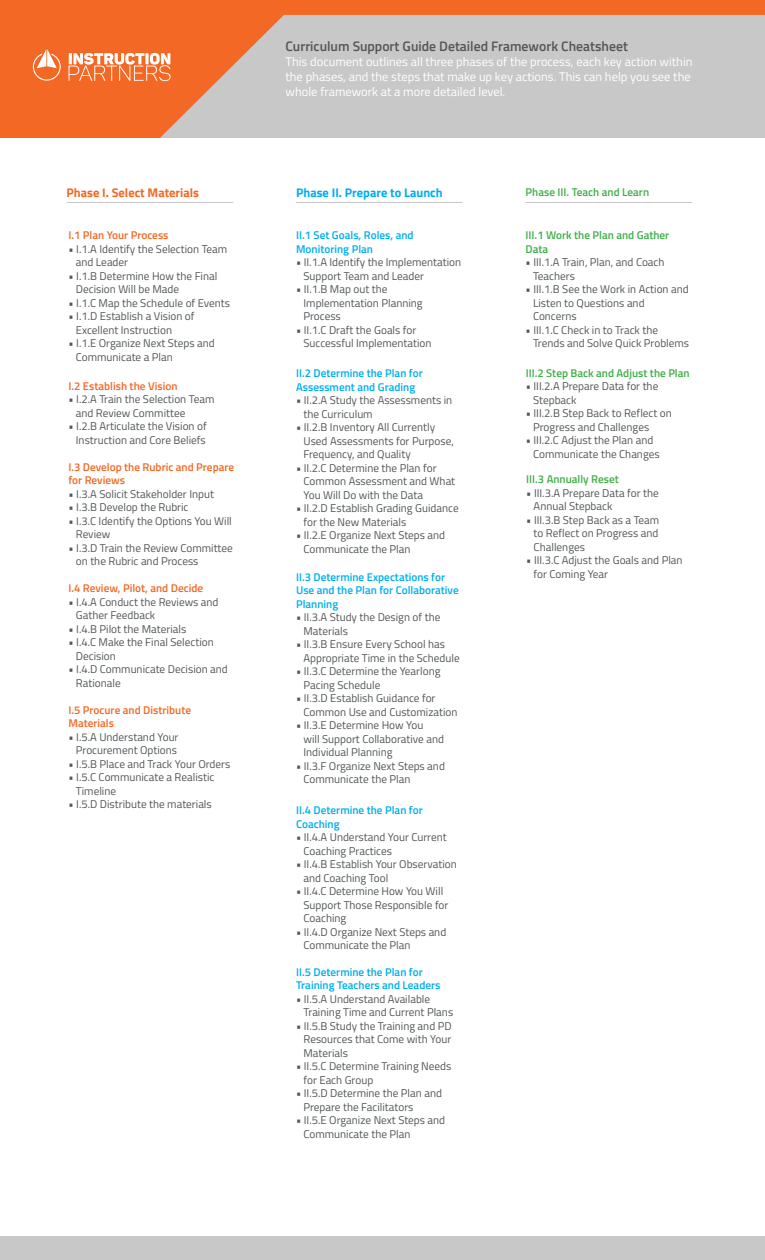
<style>
.page{position:relative;width:765px;height:1260px;background:#fff}
.page>*{position:absolute;margin:0;border:0;box-sizing:border-box;transform-origin:0 0}
.t1{font:600 13.75px "Titillium Web";color:#525658}
.t2{font:12.5px/15px "Titillium Web";color:#fff}
.t3{font:700 12.5px "Titillium Web";color:#00aeef}
.t4{font:700 12.5px "Titillium Web";color:#f36824}
.t5{font:11.25px "Titillium Web";color:#525658}
.t6{font:600 11.25px/13.5px "Titillium Web";color:#00aeef}
.t7{font:600 11.25px/13.5px "Titillium Web";color:#f36824}
.t8{font:600 11.25px/13.5px "Titillium Web";color:#40ae49}
</style>
<div class="page">
<div style="left:1px;top:0;width:764px;height:138px;background:#f36824"></div>
<svg style="left:160px;top:15px;width:605px;height:123px;background:#ccbeb8"></svg>
<svg style="left:33px;top:49px;width:28px;height:32px"></svg>
<svg style="left:69px;top:53px;width:102px;height:28px"></svg>
<hr style="left:67px;top:202px;width:166px;height:1px;background:#c8c8c9">
<hr style="left:296px;top:202px;width:167px;height:1px;background:#c8c8c9">
<hr style="left:526px;top:202px;width:166px;height:1px;background:#c8c8c9">
<div style="left:1px;top:1237px;width:764px;height:23px;background:#c8c8c9"></div>
<p class="t4" style="left:67px;top:183px;width:134px">Phase I. Select Materials</p>
<p class="t7" style="left:68px;top:228px;width:102px">I.1 Plan Your Process</p>
<p class="t5" style="left:68px;top:241px;width:160px">• I.1.A Identify the Selection Team</p>
<p class="t5" style="left:76px;top:254px;width:54px">and Leader</p>
<p class="t5" style="left:68px;top:268px;width:150px">• I.1.B Determine How the Final</p>
<p class="t5" style="left:76px;top:281px;width:105px">Decision Will be Made</p>
<p class="t5" style="left:68px;top:295px;width:163px">• I.1.C Map the Schedule of Events</p>
<p class="t5" style="left:68px;top:308px;width:128px">• I.1.D Establish a Vision of</p>
<p class="t5" style="left:76px;top:322px;width:98px">Excellent Instruction</p>
<p class="t5" style="left:68px;top:335px;width:148px">• I.1.E Organize Next Steps and</p>
<p class="t5" style="left:76px;top:349px;width:98px">Communicate a Plan</p>
<p class="t7" style="left:68px;top:379px;width:111px">I.2 Establish the Vision</p>
<p class="t5" style="left:68px;top:391px;width:147px">• I.2.A Train the Selection Team</p>
<p class="t5" style="left:76px;top:405px;width:111px">and Review Committee</p>
<p class="t5" style="left:68px;top:418px;width:140px">• I.2.B Articulate the Vision of</p>
<p class="t5" style="left:76px;top:432px;width:131px">Instruction and Core Beliefs</p>
<p class="t7" style="left:68px;top:459px;width:167px">I.3 Develop the Rubric and Prepare for Reviews</p>
<p class="t5" style="left:68px;top:485px;width:147px">• I.3.A Solicit Stakeholder Input</p>
<p class="t5" style="left:68px;top:499px;width:122px">• I.3.B Develop the Rubric</p>
<p class="t5" style="left:68px;top:512px;width:165px">• I.3.C Identify the Options You Will</p>
<p class="t5" style="left:76px;top:526px;width:36px">Review</p>
<p class="t5" style="left:68px;top:539px;width:166px">• I.3.D Train the Review Committee</p>
<p class="t5" style="left:76px;top:553px;width:124px">on the Rubric and Process</p>
<p class="t7" style="left:68px;top:581px;width:136px">I.4 Review, Pilot, and Decide</p>
<p class="t5" style="left:68px;top:593px;width:152px">• I.4.A Conduct the Reviews and</p>
<p class="t5" style="left:76px;top:607px;width:81px">Gather Feedback</p>
<p class="t5" style="left:68px;top:620px;width:119px">• I.4.B Pilot the Materials</p>
<p class="t5" style="left:68px;top:634px;width:147px">• I.4.C Make the Final Selection</p>
<p class="t5" style="left:76px;top:647px;width:41px">Decision</p>
<p class="t5" style="left:68px;top:661px;width:161px">• I.4.D Communicate Decision and</p>
<p class="t5" style="left:76px;top:674px;width:46px">Rationale</p>
<p class="t7" style="left:68px;top:702px;width:124px">I.5 Procure and Distribute<br>Materials</p>
<p class="t5" style="left:68px;top:729px;width:112px">• I.5.A Understand Your</p>
<p class="t5" style="left:76px;top:742px;width:103px">Procurement Options</p>
<p class="t5" style="left:68px;top:756px;width:163px">• I.5.B Place and Track Your Orders</p>
<p class="t5" style="left:68px;top:769px;width:147px">• I.5.C Communicate a Realistic</p>
<p class="t5" style="left:76px;top:783px;width:42px">Timeline</p>
<p class="t5" style="left:68px;top:796px;width:145px">• I.5.D Distribute the materials</p>
<p class="t1" style="left:286px;top:36px;width:344px">Curriculum Support Guide Detailed Framework Cheatsheet</p>
<p class="t2" style="left:286px;top:53px;width:408px">This document outlines all three phases of the process, each key action within the phases, and the steps that make up key actions. This can help you see the whole framework at a more detailed level.</p>
<p class="t3" style="left:296px;top:183px;width:148px">Phase II. Prepare to Launch</p>
<p class="t6" style="left:296px;top:228px;width:119px">II.1 Set Goals, Roles, and<br>Monitoring Plan</p>
<p class="t5" style="left:296px;top:254px;width:167px">• II.1.A Identify the Implementation</p>
<p class="t5" style="left:304px;top:268px;width:122px">Support Team and Leader</p>
<p class="t5" style="left:296px;top:281px;width:93px">• II.1.B Map out the</p>
<p class="t5" style="left:304px;top:295px;width:121px">Implementation Planning</p>
<p class="t5" style="left:304px;top:308px;width:39px">Process</p>
<p class="t5" style="left:296px;top:322px;width:122px">• II.1.C Draft the Goals for</p>
<p class="t5" style="left:304px;top:335px;width:130px">Successful Implementation</p>
<p class="t6" style="left:296px;top:366px;width:128px">II.2 Determine the Plan for<br>Assessment and Grading</p>
<p class="t5" style="left:296px;top:392px;width:158px">• II.2.A Study the Assessments in</p>
<p class="t5" style="left:304px;top:406px;width:71px">the Curriculum</p>
<p class="t5" style="left:296px;top:419px;width:141px">• II.2.B Inventory All Currently</p>
<p class="t5" style="left:304px;top:433px;width:152px">Used Assessments for Purpose,</p>
<p class="t5" style="left:304px;top:446px;width:109px">Frequency, and Quality</p>
<p class="t5" style="left:296px;top:460px;width:142px">• II.2.C Determine the Plan for</p>
<p class="t5" style="left:304px;top:473px;width:153px">Common Assessment and What</p>
<p class="t5" style="left:304px;top:487px;width:121px">You Will Do with the Data</p>
<p class="t5" style="left:296px;top:500px;width:164px">• II.2.D Establish Grading Guidance</p>
<p class="t5" style="left:304px;top:514px;width:104px">for the New Materials</p>
<p class="t5" style="left:296px;top:527px;width:151px">• II.2.E Organize Next Steps and</p>
<p class="t5" style="left:304px;top:541px;width:108px">Communicate the Plan</p>
<p class="t6" style="left:296px;top:570px;width:164px">II.3 Determine Expectations for<br>Use and the Plan for Collaborative<br>Planning</p>
<p class="t5" style="left:296px;top:609px;width:146px">• II.3.A Study the Design of the</p>
<p class="t5" style="left:304px;top:623px;width:46px">Materials</p>
<p class="t5" style="left:296px;top:636px;width:151px">• II.3.B Ensure Every School has</p>
<p class="t5" style="left:304px;top:650px;width:158px">Appropriate Time in the Schedule</p>
<p class="t5" style="left:296px;top:663px;width:146px">• II.3.C Determine the Yearlong</p>
<p class="t5" style="left:304px;top:677px;width:78px">Pacing Schedule</p>
<p class="t5" style="left:296px;top:690px;width:141px">• II.3.D Establish Guidance for</p>
<p class="t5" style="left:304px;top:704px;width:156px">Common Use and Customization</p>
<p class="t5" style="left:296px;top:717px;width:129px">• II.3.E Determine How You</p>
<p class="t5" style="left:304px;top:731px;width:142px">will Support Collaborative and</p>
<p class="t5" style="left:304px;top:744px;width:91px">Individual Planning</p>
<p class="t5" style="left:296px;top:758px;width:150px">• II.3.F Organize Next Steps and</p>
<p class="t5" style="left:304px;top:771px;width:108px">Communicate the Plan</p>
<p class="t6" style="left:296px;top:803px;width:128px">II.4 Determine the Plan for<br>Coaching</p>
<p class="t5" style="left:296px;top:829px;width:152px">• II.4.A Understand Your Current</p>
<p class="t5" style="left:304px;top:843px;width:90px">Coaching Practices</p>
<p class="t5" style="left:296px;top:856px;width:162px">• II.4.B Establish Your Observation</p>
<p class="t5" style="left:304px;top:870px;width:86px">and Coaching Tool</p>
<p class="t5" style="left:296px;top:883px;width:149px">• II.4.C Determine How You Will</p>
<p class="t5" style="left:304px;top:897px;width:146px">Support Those Responsible for</p>
<p class="t5" style="left:304px;top:910px;width:44px">Coaching</p>
<p class="t5" style="left:296px;top:924px;width:152px">• II.4.D Organize Next Steps and</p>
<p class="t5" style="left:304px;top:937px;width:108px">Communicate the Plan</p>
<p class="t6" style="left:296px;top:965px;width:146px">II.5 Determine the Plan for<br>Training Teachers and Leaders</p>
<p class="t5" style="left:296px;top:991px;width:136px">• II.5.A Understand Available</p>
<p class="t5" style="left:304px;top:1004px;width:151px">Training Time and Current Plans</p>
<p class="t5" style="left:296px;top:1018px;width:157px">• II.5.B Study the Training and PD</p>
<p class="t5" style="left:304px;top:1031px;width:149px">Resources that Come with Your</p>
<p class="t5" style="left:304px;top:1045px;width:46px">Materials</p>
<p class="t5" style="left:296px;top:1058px;width:157px">• II.5.C Determine Training Needs</p>
<p class="t5" style="left:304px;top:1072px;width:71px">for Each Group</p>
<p class="t5" style="left:296px;top:1085px;width:147px">• II.5.D Determine the Plan and</p>
<p class="t5" style="left:304px;top:1099px;width:111px">Prepare the Facilitators</p>
<p class="t5" style="left:296px;top:1112px;width:151px">• II.5.E Organize Next Steps and</p>
<p class="t5" style="left:304px;top:1126px;width:108px">Communicate the Plan</p>
<p class="t8" style="left:526px;top:185px;width:125px">Phase III. Teach and Learn</p>
<p class="t8" style="left:526px;top:228px;width:145px">III.1 Work the Plan and Gather<br>Data</p>
<p class="t5" style="left:526px;top:254px;width:140px">• III.1.A Train, Plan, and Coach</p>
<p class="t5" style="left:533px;top:268px;width:43px">Teachers</p>
<p class="t5" style="left:526px;top:281px;width:165px">• III.1.B See the Work in Action and</p>
<p class="t5" style="left:533px;top:295px;width:113px">Listen to Questions and</p>
<p class="t5" style="left:533px;top:308px;width:45px">Concerns</p>
<p class="t5" style="left:526px;top:322px;width:134px">• III.1.C Check in to Track the</p>
<p class="t5" style="left:533px;top:335px;width:158px">Trends and Solve Quick Problems</p>
<p class="t8" style="left:526px;top:365px;width:165px">III.2 Step Back and Adjust the Plan</p>
<p class="t5" style="left:526px;top:378px;width:134px">• III.2.A Prepare Data for the</p>
<p class="t5" style="left:533px;top:392px;width:45px">Stepback</p>
<p class="t5" style="left:526px;top:405px;width:148px">• III.2.B Step Back to Reflect on</p>
<p class="t5" style="left:533px;top:419px;width:118px">Progress and Challenges</p>
<p class="t5" style="left:526px;top:432px;width:129px">• III.2.C Adjust the Plan and</p>
<p class="t5" style="left:533px;top:446px;width:128px">Communicate the Changes</p>
<p class="t8" style="left:526px;top:472px;width:94px">III.3 Annually Reset</p>
<p class="t5" style="left:526px;top:485px;width:134px">• III.3.A Prepare Data for the</p>
<p class="t5" style="left:534px;top:498px;width:80px">Annual Stepback</p>
<p class="t5" style="left:526px;top:512px;width:135px">• III.3.B Step Back as a Team</p>
<p class="t5" style="left:534px;top:525px;width:126px">to Reflect on Progress and</p>
<p class="t5" style="left:534px;top:539px;width:53px">Challenges</p>
<p class="t5" style="left:526px;top:552px;width:158px">• III.3.C Adjust the Goals and Plan</p>
<p class="t5" style="left:534px;top:566px;width:76px">for Coming Year</p>
</div>
